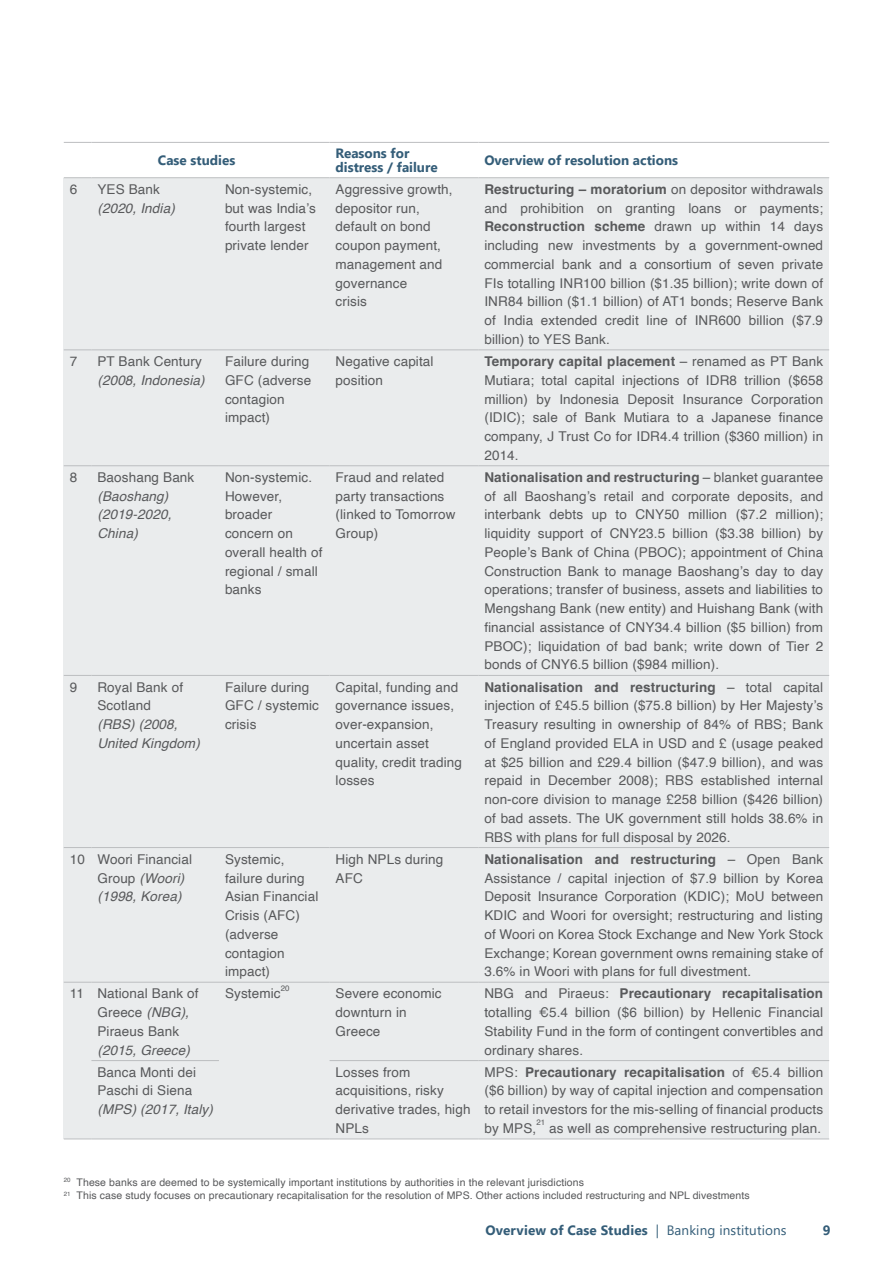
<style>
.page{position:relative;width:893px;height:1263px;background:#fff}
.page>*{position:absolute;margin:0;border:0;box-sizing:border-box;transform-origin:0 0}
.t1{font:13.5px/18.8px "Helvetica";letter-spacing:.01em;color:#58595b}
.t2{font:italic 13.5px/18.8px "Helvetica";letter-spacing:.01em;color:#58595b}
.t3{font:700 13.5px/13.5px "Segoe UI";color:#345d78}
.t4{font:10.5px/13.5px "Helvetica";letter-spacing:.01em;color:#58595b}
.t5{font:7.8px "Helvetica";color:#58595b}
.s1{font-weight:700}
.s2{font-style:italic}
.s3{font-weight:400}
</style>
<div class="page">
<div style="left:64px;top:178px;width:765px;height:961px;background:#eaeced"></div>
<hr style="left:91px;top:1060px;width:128px;height:1px;background:#bcbec0">
<svg style="left:64px;top:142px;width:27px;height:1px"></svg>
<hr style="left:91px;top:142px;width:128px;height:1px;background:#bcbec0">
<hr style="left:219px;top:142px;width:111px;height:1px;background:#bcbec0">
<hr style="left:330px;top:142px;width:148px;height:1px;background:#bcbec0">
<hr style="left:478px;top:142px;width:351px;height:1px;background:#bcbec0">
<svg style="left:64px;top:1139px;width:27px;height:1px"></svg>
<hr style="left:91px;top:1139px;width:128px;height:1px;background:#bcbec0">
<hr style="left:219px;top:1139px;width:111px;height:1px;background:#bcbec0">
<hr style="left:330px;top:1139px;width:148px;height:1px;background:#bcbec0">
<hr style="left:478px;top:1139px;width:351px;height:1px;background:#bcbec0">
<svg style="left:64px;top:350px;width:27px;height:1px"></svg>
<hr style="left:91px;top:350px;width:128px;height:1px;background:#bcbec0">
<hr style="left:219px;top:350px;width:111px;height:1px;background:#bcbec0">
<hr style="left:330px;top:350px;width:148px;height:1px;background:#bcbec0">
<hr style="left:478px;top:350px;width:351px;height:1px;background:#bcbec0">
<svg style="left:64px;top:177px;width:27px;height:1px"></svg>
<hr style="left:91px;top:177px;width:128px;height:1px;background:#bcbec0">
<hr style="left:219px;top:177px;width:111px;height:1px;background:#bcbec0">
<hr style="left:330px;top:177px;width:148px;height:1px;background:#bcbec0">
<hr style="left:478px;top:177px;width:351px;height:1px;background:#bcbec0">
<svg style="left:64px;top:465px;width:27px;height:1px"></svg>
<hr style="left:91px;top:465px;width:128px;height:1px;background:#bcbec0">
<hr style="left:219px;top:465px;width:111px;height:1px;background:#bcbec0">
<hr style="left:330px;top:465px;width:148px;height:1px;background:#bcbec0">
<hr style="left:478px;top:465px;width:351px;height:1px;background:#bcbec0">
<svg style="left:64px;top:675px;width:27px;height:1px"></svg>
<hr style="left:91px;top:675px;width:128px;height:1px;background:#bcbec0">
<hr style="left:219px;top:675px;width:111px;height:1px;background:#bcbec0">
<hr style="left:330px;top:675px;width:148px;height:1px;background:#bcbec0">
<hr style="left:478px;top:675px;width:351px;height:1px;background:#bcbec0">
<svg style="left:64px;top:847px;width:27px;height:1px"></svg>
<hr style="left:91px;top:847px;width:128px;height:1px;background:#bcbec0">
<hr style="left:219px;top:847px;width:111px;height:1px;background:#bcbec0">
<hr style="left:330px;top:847px;width:148px;height:1px;background:#bcbec0">
<hr style="left:478px;top:847px;width:351px;height:1px;background:#bcbec0">
<svg style="left:64px;top:982px;width:27px;height:1px"></svg>
<hr style="left:91px;top:982px;width:128px;height:1px;background:#bcbec0">
<hr style="left:219px;top:982px;width:111px;height:1px;background:#bcbec0">
<hr style="left:330px;top:982px;width:148px;height:1px;background:#bcbec0">
<hr style="left:478px;top:982px;width:351px;height:1px;background:#bcbec0">
<hr style="left:330px;top:1060px;width:148px;height:1px;background:#bcbec0">
<hr style="left:478px;top:1060px;width:351px;height:1px;background:#bcbec0">
<p class="t3" style="left:158px;top:154px;width:79px">Case studies</p>
<p class="t3" style="left:336px;top:147px;width:104px">Reasons for distress / failure</p>
<p class="t3" style="left:484px;top:154px;width:195px">Overview of resolution actions</p>
<p class="t1" style="left:70px;top:180px;width:9px">6</p>
<p class="t1" style="left:97px;top:180px;width:64px">YES Bank</p>
<p class="t2" style="left:97px;top:199px;width:79px">(2020, India)</p>
<p class="t1" style="left:225px;top:180px;width:92px">Non-systemic, but was India’s fourth largest private lender</p>
<p class="t1" style="left:336px;top:180px;width:119px">Aggressive growth, depositor run, default on bond coupon payment, management and governance<br>crisis</p>
<p class="t1" style="left:484px;top:180px;width:340px;text-align:justify"><span class="s1">Restructuring – moratorium</span> on depositor withdrawals and prohibition on granting loans or payments; <span class="s1">Reconstruction scheme</span> drawn up within 14 days including new investments by a government-owned commercial bank and a consortium of seven private FIs totalling INR100 billion ($1.35 billion); write down of INR84 billion ($1.1 billion) of AT1 bonds; Reserve Bank of India extended credit line of INR600 billion ($7.9 billion) to YES Bank.</p>
<p class="t1" style="left:70px;top:352px;width:9px">7</p>
<p class="t1" style="left:97px;top:352px;width:106px">PT Bank Century</p>
<p class="t2" style="left:97px;top:371px;width:109px">(2008, Indonesia)</p>
<p class="t1" style="left:225px;top:352px;width:88px">Failure during<br>GFC (adverse contagion impact)</p>
<p class="t1" style="left:336px;top:352px;width:100px">Negative capital position</p>
<p class="t1" style="left:484px;top:352px;width:340px;text-align:justify"><span class="s1">Temporary capital placement</span> – renamed as PT Bank Mutiara; total capital injections of IDR8 trillion ($658 million) by Indonesia Deposit Insurance Corporation (IDIC); sale of Bank Mutiara to a Japanese finance company, J Trust Co for IDR4.4 trillion ($360 million) in 2014.</p>
<p class="t1" style="left:70px;top:468px;width:9px">8</p>
<p class="t1" style="left:97px;top:468px;width:98px">Baoshang Bank</p>
<p class="t2" style="left:97px;top:487px;width:76px">(Baoshang) (2019-2020,<br>China)</p>
<p class="t1" style="left:225px;top:468px;width:99px">Non-systemic.<br>However, broader concern on overall health of regional / small banks</p>
<p class="t1" style="left:336px;top:468px;width:121px">Fraud and related party transactions (linked to Tomorrow<br>Group)</p>
<p class="t1" style="left:484px;top:468px;width:340px;text-align:justify"><span class="s1">Nationalisation and restructuring</span> – blanket guarantee of all Baoshang’s retail and corporate deposits, and interbank debts up to CNY50 million ($7.2 million); liquidity support of CNY23.5 billion ($3.38 billion) by People’s Bank of China (PBOC); appointment of China Construction Bank to manage Baoshang’s day to day operations; transfer of business, assets and liabilities to Mengshang Bank (new entity) and Huishang Bank (with financial assistance of CNY34.4 billion ($5 billion) from PBOC); liquidation of bad bank; write down of Tier 2 bonds of CNY6.5 billion ($984 million).</p>
<p class="t1" style="left:70px;top:678px;width:9px">9</p>
<p class="t1" style="left:97px;top:678px;width:87px">Royal Bank of<br>Scotland</p>
<p class="t2" style="left:97px;top:715px;width:104px">(RBS) (2008,<br>United Kingdom)</p>
<p class="t1" style="left:225px;top:678px;width:96px">Failure during<br>GFC / systemic crisis</p>
<p class="t1" style="left:336px;top:678px;width:128px">Capital, funding and governance issues, over-expansion, uncertain asset quality, credit trading losses</p>
<p class="t1" style="left:484px;top:678px;width:340px;text-align:justify"><span class="s1">Nationalisation and restructuring</span> – total capital injection of £45.5 billion ($75.8 billion) by Her Majesty’s Treasury resulting in ownership of 84% of RBS; Bank of England provided ELA in USD and £ (usage peaked at $25 billion and £29.4 billion ($47.9 billion), and was repaid in December 2008); RBS established internal non-core division to manage £258 billion ($426 billion) of bad assets. The UK government still holds 38.6% in RBS with plans for full disposal by 2026.</p>
<p class="t1" style="left:97px;top:850px;width:96px;text-indent:-28px">10 Woori Financial<br>Group <span class="s2">(Woori) (1998, Korea)</span></p>
<p class="t1" style="left:225px;top:850px;width:95px">Systemic, failure during<br>Asian Financial<br>Crisis (AFC) (adverse contagion impact)</p>
<p class="t1" style="left:336px;top:850px;width:109px">High NPLs during<br>AFC</p>
<p class="t1" style="left:484px;top:850px;width:340px;text-align:justify"><span class="s1">Nationalisation and restructuring</span> – Open Bank Assistance / capital injection of $7.9 billion by Korea Deposit Insurance Corporation (KDIC); MoU between KDIC and Woori for oversight; restructuring and listing of Woori on Korea Stock Exchange and New York Stock Exchange; Korean government owns remaining stake of 3.6% in Woori with plans for full divestment.</p>
<p class="t1" style="left:97px;top:985px;width:103px;text-indent:-28px">11 National Bank of<br>Greece <span class="s2">(NBG),<br></span>Piraeus Bank</p>
<p class="t2" style="left:97px;top:1041px;width:94px">(2015, Greece)</p>
<p class="t5" style="left:281px;top:982px;width:10px">20</p>
<p class="t1" style="left:336px;top:985px;width:108px">Severe economic downturn in<br>Greece</p>
<p class="t1" style="left:484px;top:985px;width:340px;text-align:justify">NBG and Piraeus: <span class="s1">Precautionary recapitalisation </span>totalling €5.4 billion ($6 billion) by Hellenic Financial Stability Fund in the form of contingent convertibles and ordinary shares.</p>
<p class="t1" style="left:225px;top:985px;width:57px">Systemic</p>
<p class="t1" style="left:97px;top:1063px;width:100px">Banca Monti dei<br>Paschi di Siena</p>
<p class="t2" style="left:97px;top:1100px;width:117px">(MPS) (2017, Italy)</p>
<p class="t1" style="left:336px;top:1063px;width:137px">Losses from acquisitions, risky derivative trades, high<br>NPLs</p>
<p class="t1" style="left:484px;top:1063px;width:340px;text-align:justify">MPS: <span class="s1">Precautionary recapitalisation</span> of €5.4 billion ($6 billion) by way of capital injection and compensation to retail investors for the mis-selling of financial products by MPS,</p>
<p class="t5" style="left:536px;top:1117px;width:10px">21</p>
<p class="t1" style="left:549px;top:1119px;width:274px">as well as comprehensive restructuring plan.</p>
<p class="t4" style="left:64px;top:1175px;width:687px"><sup>20</sup> These banks are deemed to be systemically important institutions by authorities in the relevant jurisdictions<br><sup>21</sup> This case study focuses on precautionary recapitalisation for the resolution of MPS. Other actions included restructuring and NPL divestments</p>
<p class="t3" style="left:485px;top:1224px;width:303px">Overview of Case Studies <span class="s3">| Banking institutions</span></p>
<p class="t3" style="left:823px;top:1224px;width:9px">9</p>
</div>
